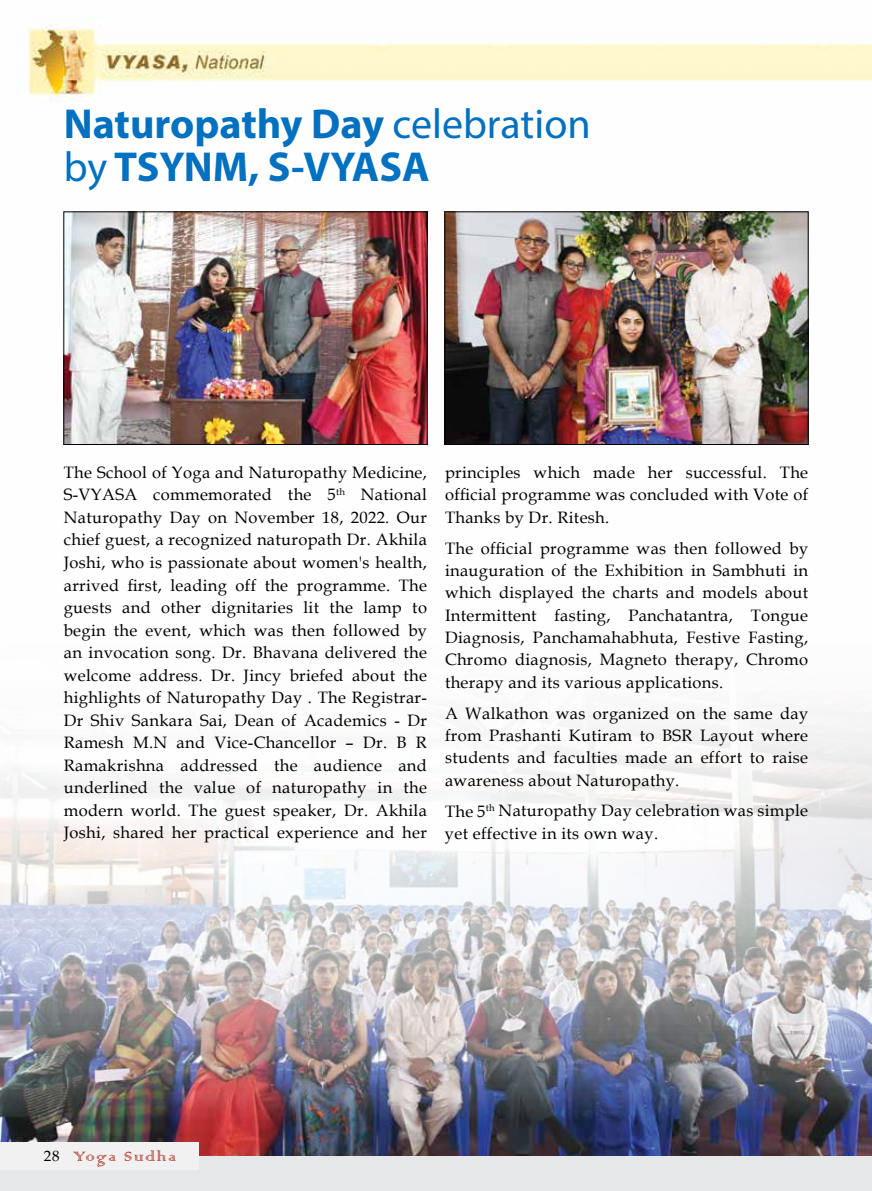
<style>
.page{position:relative;width:872px;height:1191px;background:#fff}
.page>*{position:absolute;margin:0;border:0;box-sizing:border-box;transform-origin:0 0}
.t1{font:700 42px/43.5px "Myriad Pro";color:#0070c0}
.t2{font:18px "Colonna";letter-spacing:.1em;color:#ab2a1a}
.t3{font:16.5px/22.5px "Book Antiqua";letter-spacing:.02em;color:#000;text-align:justify}
.s1{font-weight:400}
.s2{font-family:"Book Antiqua";font-size:15px;color:#000}
</style>
<div class="page">
<img style="left:16px;top:20px;width:856px;height:425px">
<img style="left:0;top:712px;width:872px;height:444px">
<img style="left:66px;top:214px;width:359px;height:229px">
<div style="left:64px;top:212px;width:363px;height:233px;border:1px solid #000"></div>
<img style="left:446px;top:214px;width:360px;height:229px">
<div style="left:444px;top:212px;width:364px;height:233px;border:1px solid #000"></div>
<div style="left:0;top:1156px;width:872px;height:35px;background:#e6e7e8"></div>
<div style="left:0;top:1142px;width:198px;height:27px;background:#f1f1f2"></div>
<h1 class="t1" style="left:64px;top:101px;width:528px">Naturopathy Day <span class="s1">celebration by</span> TSYNM, S-VYASA</h1>
<p class="t3" style="left:64px;top:461px;width:365px">The School of Yoga and Naturopathy Medicine, S-VYASA commemorated the 5<sup>th</sup> National Naturopathy Day on November 18, 2022. Our chief guest, a recognized naturopath Dr. Akhila Joshi, who is passionate about women's health, arrived first, leading off the programme. The guests and other dignitaries lit the lamp to begin the event, which was then followed by an invocation song. Dr. Bhavana delivered the welcome address. Dr. Jincy briefed about the highlights of Naturopathy Day . The Registrar-Dr Shiv Sankara Sai, Dean of Academics - Dr Ramesh M.N and Vice-Chancellor – Dr. B R Ramakrishna addressed the audience and underlined the value of naturopathy in the modern world. The guest speaker, Dr. Akhila Joshi, shared her practical experience and her</p>
<p class="t3" style="left:445px;top:461px;width:365px">principles which made her successful. The official programme was concluded with Vote of Thanks by Dr. Ritesh.</p>
<p class="t3" style="left:445px;top:536px;width:365px">The official programme was then followed by inauguration of the Exhibition in Sambhuti in which displayed the charts and models about Intermittent fasting, Panchatantra, Tongue Diagnosis, Panchamahabhuta, Festive Fasting, Chromo diagnosis, Magneto therapy, Chromo therapy and its various applications.</p>
<p class="t3" style="left:445px;top:701px;width:365px">A Walkathon was organized on the same day from Prashanti Kutiram to BSR Layout where students and faculties made an effort to raise awareness about Naturopathy.</p>
<p class="t3" style="left:445px;top:799px;width:365px">The 5<sup>th</sup> Naturopathy Day celebration was simple yet effective in its own way.</p>
<p class="t2" style="left:44px;top:1145px;width:134px"><span class="s2">28</span> Yoga Sudha</p>
</div>
